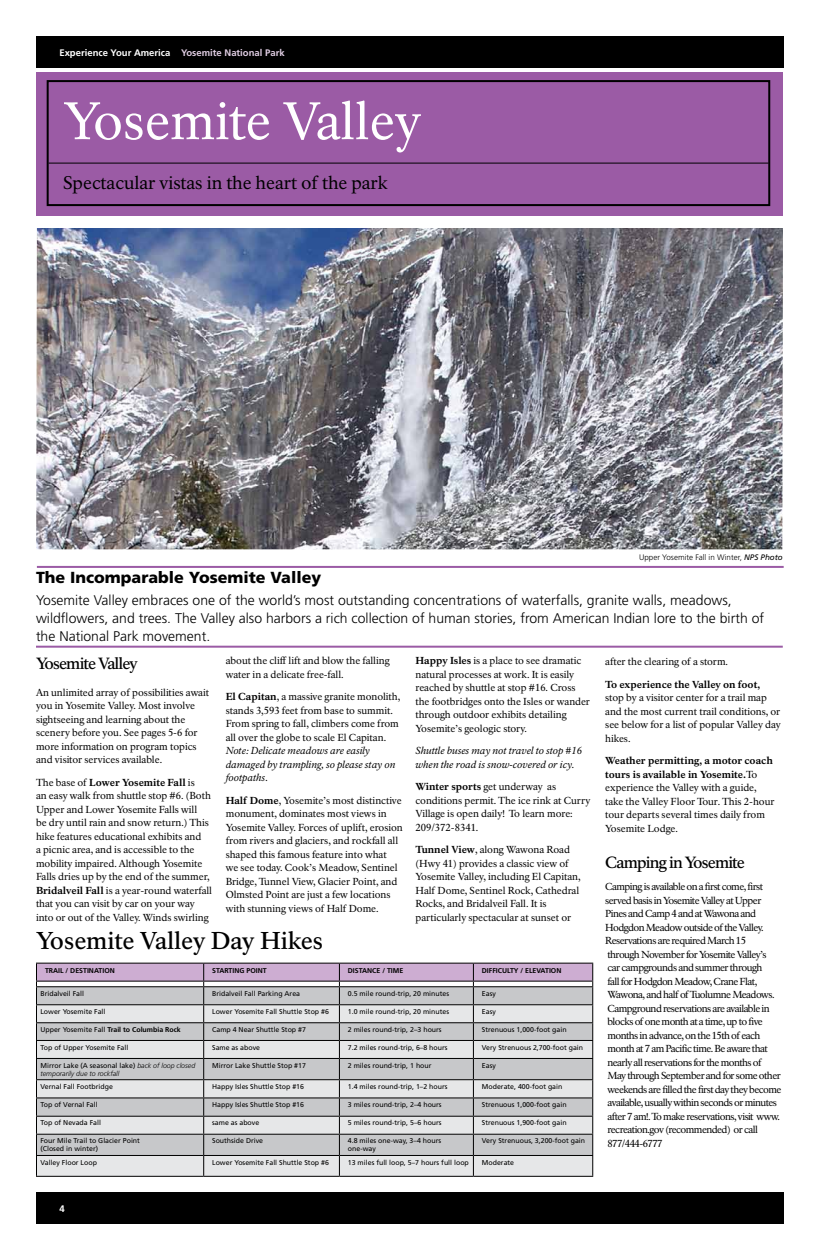
<style>
.page{position:relative;width:819px;height:1260px;background:#fff}
.page>*{position:absolute;margin:0;border:0;box-sizing:border-box;transform-origin:0 0}
.t1{font:52px "NPS Rawlinson OT";color:#fff}
.t2{font:500 24px "NPS Rawlinson OT";letter-spacing:-.01em;color:#000}
.t3{font:18px "NPS Rawlinson OT";letter-spacing:-.005em;color:#000}
.t4{font:500 16px "NPS Rawlinson OT";letter-spacing:-.055em;color:#000}
.t5{font:900 16px "Frutiger LT Std";color:#000}
.t6{font:300 14px/18px "Frutiger LT Std";color:#000}
.t7{font:10px/13.5px "NPS Rawlinson OT";letter-spacing:-.01em;color:#000}
.t8{font:10px/13.5px "NPS Rawlinson OT";letter-spacing:-.055em;color:#000}
.t9{font:italic 10px/13.5px "NPS Rawlinson OT";color:#000}
.t10{font:800 10px "NPS Rawlinson OT";letter-spacing:-.01em;color:#000}
.t11{font:700 9.5px "Frutiger LT Std";color:#fff}
.t12{font:300 8px "Frutiger LT Std";color:#000}
.t13{font:7px/8px "Frutiger LT Std";color:#000}
.t14{font:700 7px "Frutiger LT Std";color:#000}
.t15{font:italic 300 7px/8px "Frutiger LT Std";color:#000}
.s1{color:#e1cee4}
.s2{font-weight:400;font-style:italic}
.s3{font-weight:800}
.s4{font-weight:400}
.s5{font-weight:400;font-style:normal}
</style>
<div class="page">
<div style="left:36px;top:36px;width:747px;height:32px;background:#000"></div>
<div style="left:36px;top:1192px;width:747px;height:32px;background:#000"></div>
<hr style="left:37px;top:566px;width:747px;height:2px;background:#9b5ba5">
<hr style="left:36px;top:646px;width:747px;height:2px;background:#9b5ba5">
<div style="left:36px;top:72px;width:747px;height:144px;background:#9b5ba5"></div>
<div style="left:47px;top:80px;width:723px;height:126px;border:2px solid #000"></div>
<hr style="left:49px;top:163px;width:720px;height:1px;background:#000">
<img style="left:36px;top:228px;width:747px;height:321px">
<svg style="left:36px;top:963px;width:557px;height:213px;background:#c8c7cb"></svg>
<hr style="left:339px;top:981px;width:134px;height:1px;background:#000">
<hr style="left:473px;top:981px;width:120px;height:1px;background:#000">
<hr style="left:36px;top:1176px;width:168px;height:1px;background:#000">
<hr style="left:204px;top:1176px;width:135px;height:1px;background:#000">
<hr style="left:339px;top:1176px;width:134px;height:1px;background:#000">
<hr style="left:473px;top:1176px;width:120px;height:1px;background:#000">
<p class="t11" style="left:59px;top:47px;width:227px">Experience Your America <span class="s1">Yosemite National Park</span></p>
<h1 class="t1" style="left:63px;top:90px;width:360px">Yosemite Valley</h1>
<h3 class="t3" style="left:63px;top:172px;width:326px">Spectacular vistas in the heart of the park</h3>
<p class="t12" style="left:639px;top:552px;width:145px">Upper Yosemite Fall in Winter, <span class="s2">NPS Photo</span></p>
<h3 class="t5" style="left:36px;top:568px;width:287px">The Incomparable Yosemite Valley</h3>
<p class="t6" style="left:36px;top:591px;width:730px">Yosemite Valley embraces one of the world’s most outstanding concentrations of waterfalls, granite walls, meadows, wildflowers, and trees. The Valley also harbors a rich collection of human stories, from American Indian lore to the birth of the National Park movement.</p>
<h3 class="t4" style="left:36px;top:654px;width:103px">Yosemite Valley</h3>
<p class="t7" style="left:36px;top:686px;width:175px">An unlimited array of possibilities await you in Yosemite Valley. Most involve sightseeing and learning about the scenery before you. See pages 5-6 for more information on program topics and visitor services available.</p>
<p class="t7" style="left:36px;top:776px;width:178px">The base of <span class="s3">Lower Yosemite Fall</span> is<br>an easy walk from shuttle stop #6. (Both Upper and Lower Yosemite Falls will<br>be dry until rain and snow return.) This hike features educational exhibits and<br>a picnic area, and is accessible to the mobility impaired. Although Yosemite Falls dries up by the end of the summer, <span class="s3">Bridalveil Fall</span> is a year-round waterfall that you can visit by car on your way into or out of the Valley. Winds swirling</p>
<p class="t7" style="left:226px;top:654px;width:165px">about the cliff lift and blow the falling water in a delicate free-fall.</p>
<p class="t7" style="left:226px;top:690px;width:176px"><span class="s3">El Capitan</span>, a massive granite monolith, stands 3,593 feet from base to summit.<br>From spring to fall, climbers come from all over the globe to scale El Capitan.</p>
<p class="t9" style="left:226px;top:744px;width:171px">Note: Delicate meadows are easily damaged by trampling, so please stay on footpaths.</p>
<p class="t7" style="left:226px;top:794px;width:179px"><span class="s3">Half Dome</span>, Yosemite’s most distinctive monument, dominates most views in Yosemite Valley. Forces of uplift, erosion from rivers and glaciers, and rockfall all shaped this famous feature into what<br>we see today. Cook’s Meadow, Sentinel Bridge, Tunnel View, Glacier Point, and Olmsted Point are just a few locations with stunning views of Half Dome.</p>
<h2 class="t2" style="left:36px;top:926px;width:289px">Yosemite Valley Day Hikes</h2>
<p class="t7" style="left:416px;top:654px;width:176px"><span class="s3">Happy Isles</span> is a place to see dramatic natural processes at work. It is easily reached by shuttle at stop #16. Cross the footbridges onto the Isles or wander through outdoor exhibits detailing Yosemite’s geologic story.</p>
<p class="t9" style="left:416px;top:744px;width:168px">Shuttle buses may not travel to stop #16 when the road is snow-covered or icy.</p>
<p class="t7" style="left:416px;top:780px;width:176px"><span class="s3">Winter sports</span> get underway as conditions permit. The ice rink at Curry<br>Village is open daily! To learn more:<br>209/372-8341.</p>
<p class="t7" style="left:416px;top:843px;width:167px"><span class="s3">Tunnel View</span>, along Wawona Road (Hwy 41) provides a classic view of Yosemite Valley, including El Capitan, Half Dome, Sentinel Rock, Cathedral Rocks, and Bridalveil Fall. It is particularly spectacular at sunset or</p>
<p class="t14" style="left:45px;top:967px;width:30px">Trai l / destinati</p>
<p class="t14" style="left:104px;top:967px;width:11px">on</p>
<p class="t14" style="left:212px;top:967px;width:9px">Starting</p>
<p class="t14" style="left:247px;top:967px;width:14px">Point</p>
<p class="t14" style="left:348px;top:967px;width:10px">Distance</p>
<p class="t14" style="left:382px;top:967px;width:10px">/ time</p>
<p class="t14" style="left:482px;top:967px;width:9px">Diffic</p>
<p class="t14" style="left:502px;top:967px;width:35px">ulty / elevati</p>
<p class="t14" style="left:551px;top:967px;width:11px">on</p>
<p class="t13" style="left:40px;top:990px;width:45px">Bridalveil Fall</p>
<p class="t13" style="left:212px;top:990px;width:89px">Bridalveil Fall Parking Area</p>
<p class="t13" style="left:348px;top:990px;width:103px">0.5 mile round-trip, 20 minutes</p>
<p class="t13" style="left:482px;top:990px;width:16px">Easy</p>
<p class="t13" style="left:40px;top:1008px;width:67px">Lower Yosemite Fall</p>
<p class="t13" style="left:212px;top:1008px;width:118px">Lower Yosemite Fall Shuttle Stop #6</p>
<p class="t13" style="left:348px;top:1008px;width:103px">1.0 mile round-trip, 20 minutes</p>
<p class="t13" style="left:482px;top:1008px;width:16px">Easy</p>
<p class="t14" style="left:40px;top:1025px;width:142px"><span class="s4">Upper Yosemite Fall</span> Trail to Columbia Rock</p>
<p class="t13" style="left:212px;top:1026px;width:95px">Camp 4 Near Shuttle Stop #7</p>
<p class="t13" style="left:348px;top:1026px;width:95px">2 miles round-trip, 2–3 hours</p>
<p class="t13" style="left:482px;top:1026px;width:86px">Strenuous 1,000-foot gain</p>
<p class="t13" style="left:40px;top:1043px;width:89px">Top of Upper Yosemite Fall</p>
<p class="t13" style="left:212px;top:1043px;width:49px">Same as above</p>
<p class="t13" style="left:348px;top:1043px;width:101px">7.2 miles round-trip, 6–8 hours</p>
<p class="t13" style="left:482px;top:1043px;width:103px">Very Strenuous 2,700-foot gain</p>
<p class="t15" style="left:40px;top:1061px;width:156px"><span class="s5">Mirror Lake (A seasonal lake)</span> back of loop closed temporarily due to rockfall</p>
<p class="t13" style="left:212px;top:1061px;width:95px">Mirror Lake Shuttle Stop #17</p>
<p class="t13" style="left:348px;top:1061px;width:85px">2 miles round-trip, 1 hour</p>
<p class="t13" style="left:482px;top:1061px;width:16px">Easy</p>
<p class="t13" style="left:40px;top:1083px;width:74px">Vernal Fall Footbridge</p>
<p class="t13" style="left:212px;top:1083px;width:93px">Happy Isles Shuttle Stop #16</p>
<p class="t13" style="left:348px;top:1083px;width:101px">1.4 miles round-trip, 1–2 hours</p>
<p class="t13" style="left:482px;top:1083px;width:82px">Moderate, 400-foot gain</p>
<p class="t13" style="left:40px;top:1101px;width:59px">Top of Vernal Fall</p>
<p class="t13" style="left:212px;top:1101px;width:93px">Happy Isles Shuttle Stop #16</p>
<p class="t13" style="left:348px;top:1101px;width:95px">3 miles round-trip, 2–4 hours</p>
<p class="t13" style="left:482px;top:1101px;width:86px">Strenuous 1,000-foot gain</p>
<p class="t13" style="left:40px;top:1119px;width:62px">Top of Nevada Fall</p>
<p class="t13" style="left:212px;top:1119px;width:49px">same as above</p>
<p class="t13" style="left:348px;top:1119px;width:95px">5 miles round-trip, 5–6 hours</p>
<p class="t13" style="left:482px;top:1119px;width:86px">Strenuous 1,900-foot gain</p>
<p class="t13" style="left:40px;top:1137px;width:101px">Four Mile Trail to Glacier Point (Closed in winter)</p>
<p class="t13" style="left:212px;top:1137px;width:52px">Southside Drive</p>
<p class="t13" style="left:348px;top:1137px;width:95px">4.8 miles one-way, 3–4 hours one-way</p>
<p class="t13" style="left:482px;top:1137px;width:105px">Very Strenuous, 3,200-foot gain</p>
<p class="t13" style="left:40px;top:1158px;width:58px">Valley Floor Loop</p>
<p class="t13" style="left:212px;top:1158px;width:118px">Lower Yosemite Fall Shuttle Stop #6</p>
<p class="t13" style="left:348px;top:1158px;width:122px">13 miles full loop, 5–7 hours full loop</p>
<p class="t13" style="left:482px;top:1158px;width:34px">Moderate</p>
<p class="t7" style="left:605px;top:655px;width:124px">after the clearing of a storm.</p>
<p class="t10" style="left:605px;top:678px;width:157px">To experience the Valley on foot,</p>
<p class="t7" style="left:605px;top:691px;width:177px">stop by a visitor center for a trail map and the most current trail conditions, or see below for a list of popular Valley day hikes.</p>
<p class="t7" style="left:605px;top:754px;width:171px"><span class="s3">Weather permitting, a motor coach tours is available in Yosemite.</span>To experience the Valley with a guide, take the Valley Floor Tour. This 2-hour tour departs several times daily from<br>Yosemite Lodge.</p>
<h3 class="t4" style="left:605px;top:852px;width:141px">Camping in Yosemite</h3>
<p class="t8" style="left:605px;top:880px;width:178px">Camping is available on a first come, first served basis in Yosemite Valley at Upper Pines and Camp 4 and at Wawona and Hodgdon Meadow outside of the Valley.<br>Reservations are required March 15<br>through November for Yosemite Valley’s<br>car campgrounds and summer through<br>fall for Hodgdon Meadow, Crane Flat, Wawona, and half of Tuolumne Meadows.<br>Campground reservations are available in blocks of one month at a time, up to five months in advance, on the 15th of each month at 7 am Pacific time. Be aware that nearly all reservations for the months of<br>May through September and for some other weekends are filled the first day they become available, usually within seconds or minutes after 7 am!. To make reservations, visit www. recreation.gov (recommended) or call 877/444-6777</p>
<p class="t11" style="left:59px;top:1203px;width:7px">4</p>
</div>
